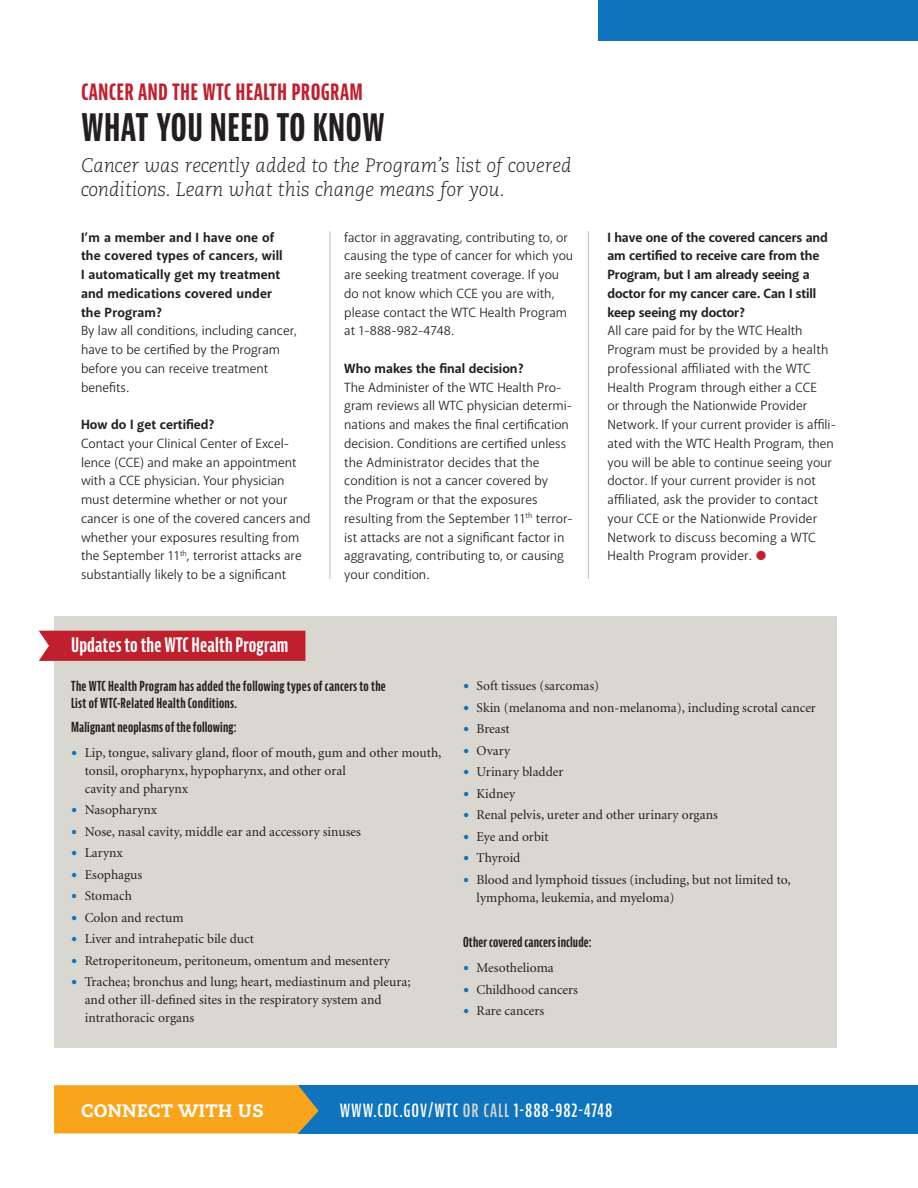
<style>
.page{position:relative;width:918px;height:1188px;background:#fff}
.page>*{position:absolute;margin:0;border:0;box-sizing:border-box;transform-origin:0 0}
.wtc_story_headline{font:700 extra-condensed 40.5px "Bernina Sans";color:#231f20}
.t1{font:700 extra-condensed 24px "Bernina Sans";letter-spacing:.01em;color:#c01f2e}
.wtc_story_deck{font:italic 300 19.5px/24px "Caecilia";color:#231f20}
.t2{font:600 extra-condensed 19.5px "Bernina Sans";letter-spacing:.05em;color:#fff}
.t3{font:700 extra-condensed 19.5px "Bernina Sans";letter-spacing:.01em;color:#fff}
.t4{font:800 18px "Caecilia";letter-spacing:.02em;color:#fff}
.wtc_body_no_indent{font:13.5px/18.8px "Akagi";color:#231f20}
.t5{font:13.5px/18px "Minion";color:#231f20}
.wtc_body_no_indent-2{font:700 13.5px/18.8px "Akagi";color:#231f20}
.wtc_sidebar_body{font:700 extra-condensed 13.5px/17.2px "Bernina Sans";letter-spacing:.015em;color:#231f20}
.s1{font-size:21px;color:#1074bc}
.s2{color:#d8d8d0}
</style>
<div class="page">
<div style="left:598px;top:0;width:320px;height:40px;background:#1074bc"></div>
<div style="left:298px;top:1085px;width:620px;height:48px;background:#1074bc"></div>
<div style="left:54px;top:1085px;width:265px;height:48px;background:#f9a51b"></div>
<hr style="left:588px;top:231px;width:1px;height:348px;background:#bcbdc0">
<hr style="left:330px;top:231px;width:1px;height:348px;background:#bcbdc0">
<div style="left:54px;top:616px;width:783px;height:432px;background:#d8d8d0"></div>
<div style="left:39px;top:631px;width:266px;height:30px;background:#c01f2e"></div>
<p class="t1" style="left:81px;top:78px;width:283px">CANCER AND THE WTC HEALTH PROGRAM</p>
<p class="wtc_story_headline" style="left:81px;top:103px;width:305px">WHAT YOU NEED TO KNOW</p>
<p class="wtc_story_deck" style="left:81px;top:154px;width:492px">Cancer was recently added to the Program’s list of covered conditions. Learn what this change means for you.</p>
<p class="wtc_body_no_indent-2" style="left:81px;top:228px;width:203px">I’m a member and I have one of the covered types of cancers, will<br>I automatically get my treatment and medications covered under the Program?</p>
<p class="wtc_body_no_indent" style="left:81px;top:321px;width:217px">By law all conditions, including cancer, have to be certified by the Program before you can receive treatment benefits.</p>
<p class="wtc_body_no_indent-2" style="left:81px;top:415px;width:135px">How do I get certified?</p>
<p class="wtc_body_no_indent" style="left:81px;top:434px;width:231px">Contact your Clinical Center of Excel&shy;lence (CCE) and make an appointment with a CCE physician. Your physician must determine whether or not your cancer is one of the covered cancers and whether your exposures resulting from the September 11<sup>th</sup>, terrorist attacks are substantially likely to be a significant</p>
<p class="wtc_body_no_indent" style="left:344px;top:227px;width:231px">factor in aggravating, contributing to, or causing the type of cancer for which you are seeking treatment coverage. If you do not know which CCE you are with, please contact the WTC Health Program at 1-888-982-4748.</p>
<p class="wtc_body_no_indent-2" style="left:344px;top:359px;width:181px">Who makes the final decision?</p>
<p class="wtc_body_no_indent" style="left:344px;top:377px;width:230px">The Administer of the WTC Health Pro&shy;gram reviews all WTC physician determi&shy;nations and makes the final certification decision. Conditions are certified unless the Administrator decides that the condition is not a cancer covered by<br>the Program or that the exposures resulting from the September 11<sup>th</sup> terror&shy;ist attacks are not a significant factor in aggravating, contributing to, or causing your condition.</p>
<p class="t3" style="left:71px;top:634px;width:219px">Updates to the WTC Health Program</p>
<p class="wtc_body_no_indent-2" style="left:608px;top:228px;width:222px">I have one of the covered cancers and am certified to receive care from the<br>Program, but I am already seeing a doctor for my cancer care. Can I still keep seeing my doctor?</p>
<p class="wtc_body_no_indent" style="left:608px;top:321px;width:230px">All care paid for by the WTC Health Program must be provided by a health professional affiliated with the WTC Health Program through either a CCE<br>or through the Nationwide Provider Network. If your current provider is affili&shy;ated with the WTC Health Program, then you will be able to continue seeing your doctor. If your current provider is not affiliated, ask the provider to contact your CCE or the Nationwide Provider Network to discuss becoming a WTC Health Program provider.</p>
<p class="wtc_sidebar_body" style="left:71px;top:678px;width:316px">The WTC Health Program has added the following types of cancers to the<br>List of WTC-Related Health Conditions.</p>
<p class="wtc_sidebar_body" style="left:71px;top:719px;width:167px">Malignant neoplasms of the following:</p>
<p class="t5" style="left:85px;top:744px;width:358px;text-indent:-14px"><span class="s1">•</span> Lip, tongue, salivary gland, floor of mouth, gum and other mouth, tonsil, oropharynx, hypopharynx, and other oral<br>cavity and pharynx</p>
<p class="t5" style="left:71px;top:802px;width:87px"><span class="s1">•</span> Nasopharynx</p>
<p class="t5" style="left:71px;top:823px;width:291px"><span class="s1">•</span> Nose, nasal cavity, middle ear and accessory sinuses</p>
<p class="t5" style="left:71px;top:845px;width:53px"><span class="s1">•</span> Larynx</p>
<p class="t5" style="left:71px;top:866px;width:73px"><span class="s1">•</span> Esophagus</p>
<p class="t5" style="left:71px;top:888px;width:62px"><span class="s1">•</span> Stomach</p>
<p class="t5" style="left:71px;top:909px;width:114px"><span class="s1">•</span> Colon and rectum</p>
<p class="t5" style="left:71px;top:931px;width:184px"><span class="s1">•</span> Liver and intrahepatic bile duct</p>
<p class="t5" style="left:71px;top:952px;width:320px"><span class="s1">•</span> Retroperitoneum, peritoneum, omentum and mesentery</p>
<p class="t5" style="left:85px;top:974px;width:327px;text-indent:-14px"><span class="s1">•</span> Trachea; bronchus and lung; heart, mediastinum and pleura; and other ill-defined sites in the respiratory system and intrathoracic organs</p>
<p class="t5" style="left:463px;top:677px;width:138px"><span class="s1">•</span> Soft tissues (sarcomas)</p>
<p class="t5" style="left:463px;top:699px;width:354px"><span class="s1">•</span> Skin (melanoma and non-melanoma), including scrotal cancer</p>
<p class="t5" style="left:463px;top:720px;width:48px"><span class="s1">•</span> Breast</p>
<p class="t5" style="left:463px;top:742px;width:48px"><span class="s1">•</span> Ovary</p>
<p class="t5" style="left:463px;top:763px;width:102px"><span class="s1">•</span> Urinary bladder</p>
<p class="t5" style="left:463px;top:785px;width:54px"><span class="s1">•</span> Kidney</p>
<p class="t5" style="left:463px;top:806px;width:256px"><span class="s1">•</span> Renal pelvis, ureter and other urinary organs</p>
<p class="t5" style="left:463px;top:828px;width:87px"><span class="s1">•</span> Eye and orbit</p>
<p class="t5" style="left:463px;top:850px;width:59px"><span class="s1">•</span> Thyroid</p>
<p class="t5" style="left:477px;top:871px;width:316px;text-indent:-14px"><span class="s1">•</span> Blood and lymphoid tissues (including, but not limited to, lymphoma, leukemia, and myeloma)</p>
<p class="wtc_sidebar_body" style="left:463px;top:934px;width:130px">Other covered cancers include:</p>
<p class="t5" style="left:463px;top:959px;width:92px"><span class="s1">•</span> Mesothelioma</p>
<p class="t5" style="left:463px;top:981px;width:116px"><span class="s1">•</span> Childhood cancers</p>
<p class="t5" style="left:463px;top:1002px;width:83px"><span class="s1">•</span> Rare cancers</p>
<p class="t4" style="left:81px;top:1099px;width:184px">CONNECT WITH US</p>
<p class="t2" style="left:340px;top:1099px;width:274px">WWW.CDC.GOV/WTC <span class="s2">OR CALL</span> 1-888-982-4748</p>
</div>
